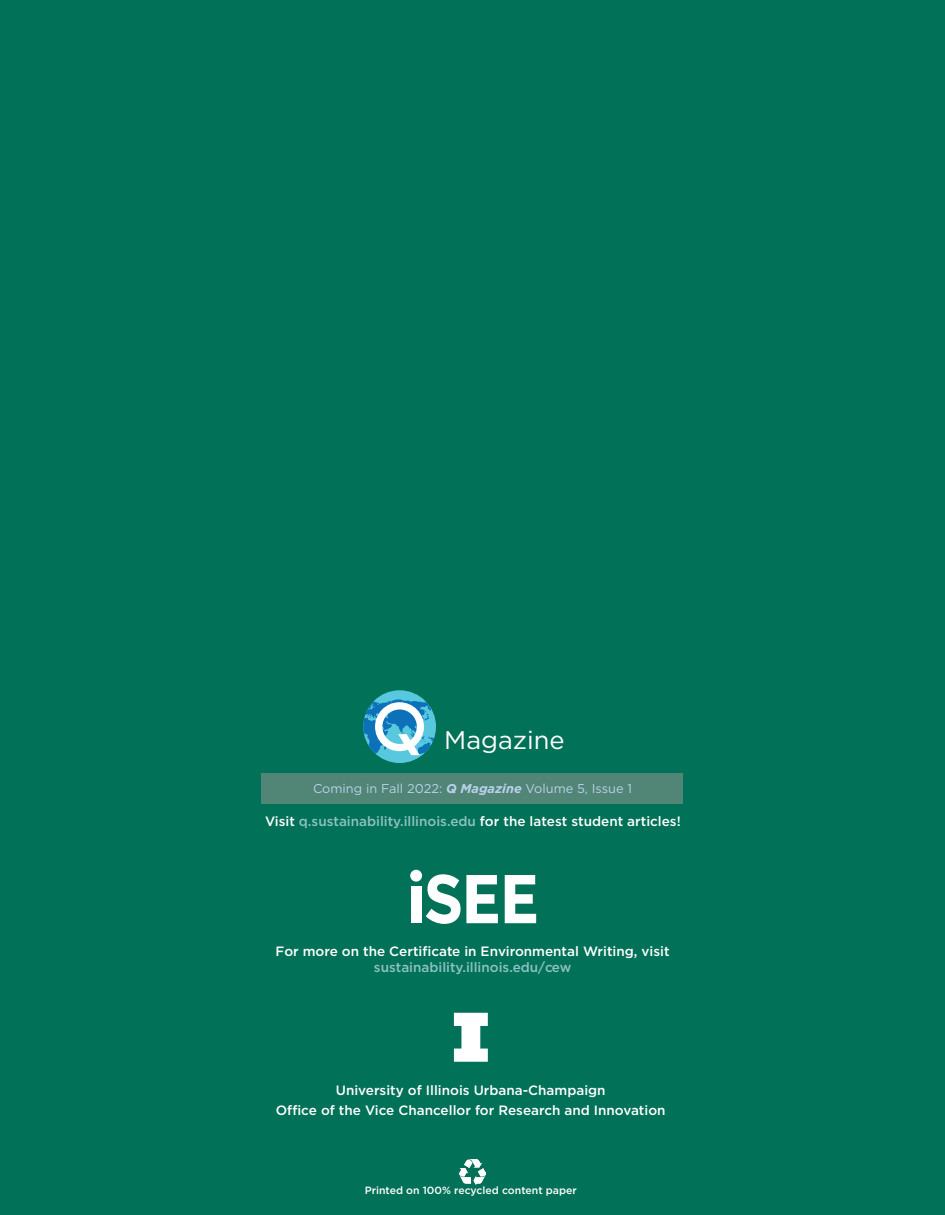
<style>
.page{position:relative;width:945px;height:1215px;background:#017158}
.page>*{position:absolute;margin:0;border:0;box-sizing:border-box;transform-origin:0 0}
.t1{font:25.5px "Gotham";color:#fff}
.t2{font:500 13.5px/19.8px "Gotham";color:#fff;text-align:center}
.t3{font:500 13.5px "Gotham";color:#8fc2c2}
.t4{font:12.75px "Gotham";color:#b9d1ec}
.t5{font:500 10.5px "Gotham";color:#fff}
.s1{font-weight:700;font-style:italic}
.s2{color:#8fc2c2}
</style>
<div class="page">
<div style="left:262px;top:773px;width:421px;height:31px;background:#518575"></div>
<div style="left:363px;top:690px;width:73px;height:73px;background:#58c8df;border-radius:50%"></div>
<svg style="left:363px;top:699px;width:73px;height:60px"></svg>
<svg style="left:454px;top:1013px;width:34px;height:49px"></svg>
<div style="left:411px;top:886px;width:10px;height:37px;background:#fff"></div>
<svg style="left:426px;top:874px;width:72px;height:50px"></svg>
<svg style="left:505px;top:875px;width:31px;height:48px"></svg>
<div style="left:410px;top:870px;width:12px;height:12px;background:#fff;border-radius:50%"></div>
<img style="left:460px;top:1159px;width:25px;height:26px">
<h1 class="t1" style="left:444px;top:723px;width:122px">Magazine</h1>
<p class="t4" style="left:313px;top:780px;width:321px">Coming in Fall 2022: <span class="s1">Q Magazine</span> Volume 5, Issue 1</p>
<p class="t2" style="left:265px;top:811px;width:417px">Visit <span class="s2">q.sustainability.illinois.edu</span> for the latest student articles!</p>
<p class="t2" style="left:276px;top:941px;width:396px">For more on the Certificate in Environmental Writing, visit</p>
<p class="t3" style="left:374px;top:958px;width:199px">sustainability.illinois.edu/cew</p>
<p class="t2" style="left:276px;top:1080px;width:391px">University of Illinois Urbana-Champaign<br>Office of the Vice Chancellor for Research and Innovation</p>
<p class="t5" style="left:365px;top:1184px;width:214px">Printed on 100% recycled content paper</p>
</div>
